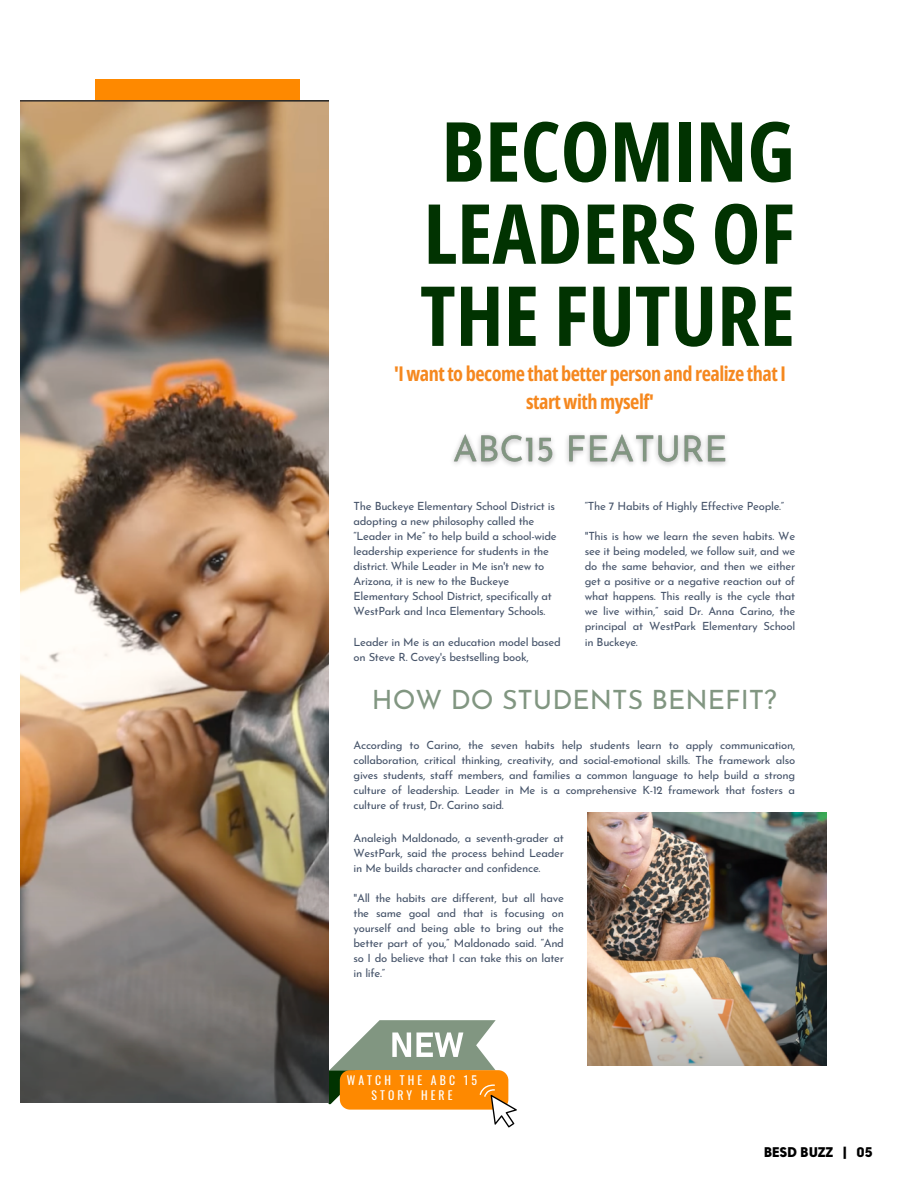
<style>
.page{position:relative;width:918px;height:1188px;background:#fff}
.page>*{position:absolute;margin:0;border:0;box-sizing:border-box;transform-origin:0 0}
.t1{font:700 82.95px/82.2px "Open Sans Condensed";color:#013301}
.t2{font:26.55px "Josefin Sans";color:#819681}
.t3{font:700 20.25px/28.2px "Open Sans Condensed";letter-spacing:-.025em;color:#f5881f;text-align:center}
.t4{font:900 13.95px "Solomon Sans";color:#000}
.t5{font:11.7px "Oswald";letter-spacing:.26em;color:#fff}
.t6{font:11.25px/15px "Josefin Sans";letter-spacing:-.025em;color:#455369;text-align:justify}
</style>
<div class="page">
<img style="left:588px;top:813px;width:238px;height:253px">
<div style="left:95px;top:79px;width:204px;height:1020px;background:#fe8900"></div>
<svg style="left:328px;top:1020px;width:189px;height:107px"></svg>
<div style="left:355px;top:1070px;width:114px;height:37px;background:#fe8900"></div>
<img style="left:21px;top:100px;width:307px;height:1002px">
<img style="left:453px;top:434px;width:274px;height:32px">
<p class="t1" style="left:441px;top:108px;width:355px">BECOMING</p>
<p class="t1" style="left:420px;top:190px;width:376px">LEADERS OF<br>THE FUTURE</p>
<p class="t3" style="left:394px;top:359px;width:393px">'Iwantto become that better person and realize thatI startwithmyself'</p>
<p class="t6" style="left:354px;top:500px;width:205px;text-align:left">The Buckeye Elementary School District is adopting a new philosophy called the “Leader in Me” to help build a school-wide leadership experience for students in the district. While Leader in Me isn't new to Arizona, it is new to the Buckeye Elementary School District, specifically at WestPark and Inca Elementary Schools.</p>
<p class="t6" style="left:354px;top:635px;width:209px">Leader in Me is an education model based on Steve R. Covey's bestselling book,</p>
<p class="t6" style="left:585px;top:500px;width:201px">“The 7 Habits of Highly Effective People.”</p>
<p class="t6" style="left:585px;top:530px;width:212px">"This is how we learn the seven habits. We see it being modeled, we follow suit, and we do the same behavior, and then we either get a positive or a negative reaction out of what happens. This really is the cycle that we live within,” said Dr. Anna Carino, the principal at WestPark Elementary School in Buckeye.</p>
<p class="t2" style="left:372px;top:690px;width:406px">HOW DO STUDENTS BENEFIT?</p>
<p class="t6" style="left:354px;top:738px;width:443px">According to Carino, the seven habits help students learn to apply communication, collaboration, critical thinking, creativity, and social-emotional skills. The framework also gives students, staff members, and families a common language to help build a strong culture of leadership. Leader in Me is a comprehensive K-12 framework that fosters a culture of trust, Dr. Carino said.</p>
<p class="t6" style="left:354px;top:832px;width:212px">Analeigh Maldonado, a seventh-grader at WestPark, said the process behind Leader in Me builds character and confidence.</p>
<p class="t6" style="left:354px;top:892px;width:212px">"All the habits are different, but all have the same goal and that is focusing on yourself and being able to bring out the better part of you,” Maldonado said. “And so I do believe that I can take this on later in life.”</p>
<p class="t5" style="left:347px;top:1071px;width:132px">WATCH THE ABC 15</p>
<p class="t5" style="left:371px;top:1086px;width:83px">STORY HERE</p>
<p class="t4" style="left:764px;top:1146px;width:110px">BESD BUZZ | 05</p>
</div>
